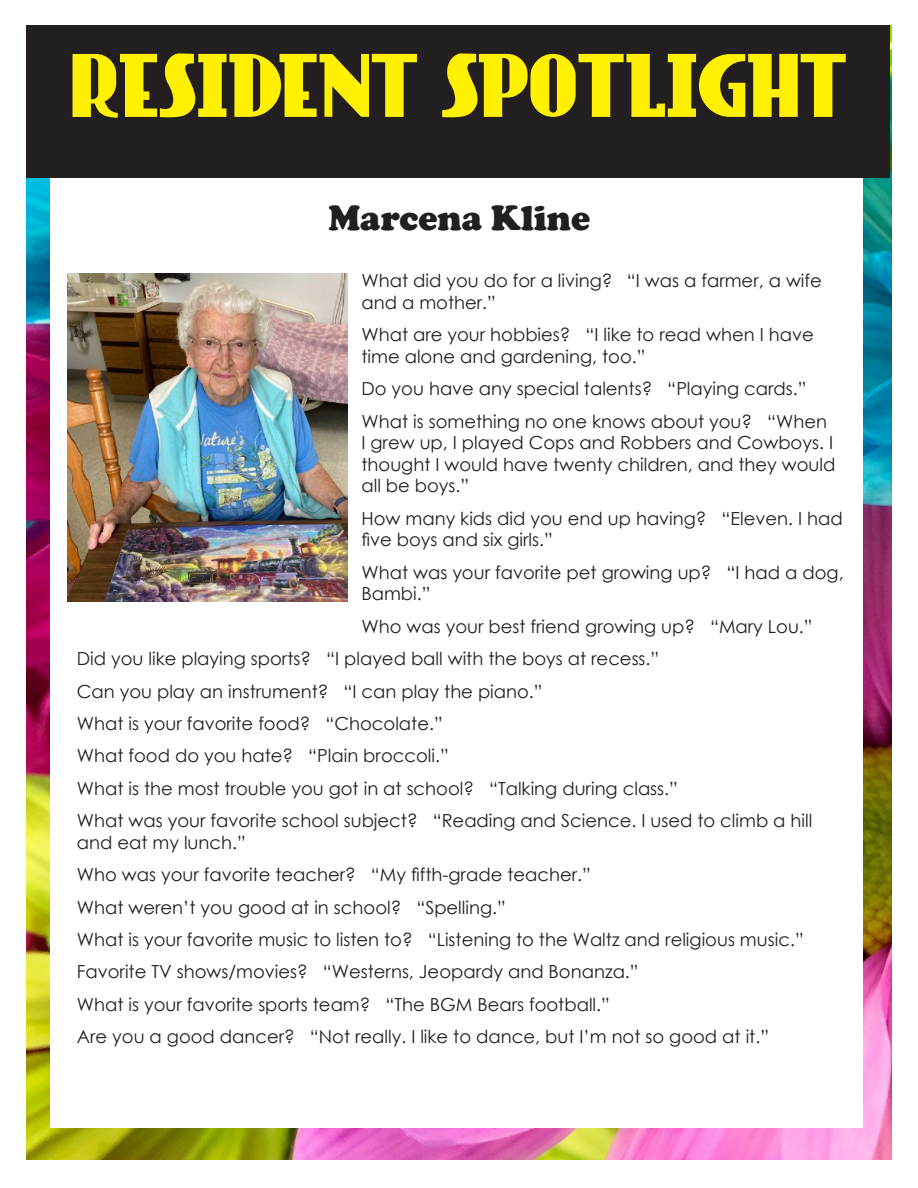
<style>
.page{position:relative;width:918px;height:1188px;background:#fff}
.page>*{position:absolute;margin:0;border:0;box-sizing:border-box;transform-origin:0 0}
.t1{font:90px "PALMTREE";color:#fff101}
.t2{font:900 36px "Cooper";color:#231f20}
.t3{font:18px/21.6px "Century Gothic";color:#231f20}
</style>
<div class="page">
<img style="left:26px;top:25px;width:865px;height:1134px">
<div style="left:50px;top:177px;width:813px;height:951px;background:#fff"></div>
<div style="left:26px;top:25px;width:864px;height:153px;background:#231f20"></div>
<img style="left:67px;top:274px;width:281px;height:328px">
<p class="t1" style="left:71px;top:48px;width:777px">RESIDENT SPOTLIGHT</p>
<p class="t2" style="left:328px;top:197px;width:263px">Marcena Kline</p>
<p class="t3" style="left:361px;top:270px;width:462px">What did you do for a living? “I was a farmer, a wife and a mother.”</p>
<p class="t3" style="left:361px;top:324px;width:454px">What are your hobbies? “I like to read when I have time alone and gardening, too.”</p>
<p class="t3" style="left:361px;top:378px;width:447px">Do you have any special talents? “Playing cards.”</p>
<p class="t3" style="left:361px;top:410px;width:475px">What is something no one knows about you? “When I grew up, I played Cops and Robbers and Cowboys. I thought I would have twenty children, and they would all be boys.”</p>
<p class="t3" style="left:361px;top:507px;width:483px">How many kids did you end up having? “Eleven. I had five boys and six girls.”</p>
<p class="t3" style="left:361px;top:561px;width:484px">What was your favorite pet growing up? “I had a dog,<br>Bambi.”</p>
<p class="t3" style="left:361px;top:615px;width:453px">Who was your best friend growing up? “Mary Lou.”</p>
<p class="t3" style="left:77px;top:648px;width:584px">Did you like playing sports? “I played ball with the boys at recess.”</p>
<p class="t3" style="left:77px;top:680px;width:467px">Can you play an instrument? “I can play the piano.”</p>
<p class="t3" style="left:77px;top:712px;width:367px">What is your favorite food? “Chocolate.”</p>
<p class="t3" style="left:77px;top:745px;width:373px">What food do you hate? “Plain broccoli.”</p>
<p class="t3" style="left:77px;top:777px;width:603px">What is the most trouble you got in at school? “Talking during class.”</p>
<p class="t3" style="left:77px;top:810px;width:737px">What was your favorite school subject? “Reading and Science. I used to climb a hill and eat my lunch.”</p>
<p class="t3" style="left:77px;top:864px;width:516px">Who was your favorite teacher? “My fifth-grade teacher.”</p>
<p class="t3" style="left:77px;top:896px;width:431px">What weren’t you good at in school? “Spelling.”</p>
<p class="t3" style="left:77px;top:928px;width:728px">What is your favorite music to listen to? “Listening to the Waltz and religious music.”</p>
<p class="t3" style="left:77px;top:961px;width:563px">Favorite TV shows/movies? “Westerns, Jeopardy and Bonanza.”</p>
<p class="t3" style="left:77px;top:993px;width:535px">What is your favorite sports team? “The BGM Bears football.”</p>
<p class="t3" style="left:77px;top:1026px;width:694px">Are you a good dancer? “Not really. I like to dance, but I’m not so good at it.”</p>
</div>
